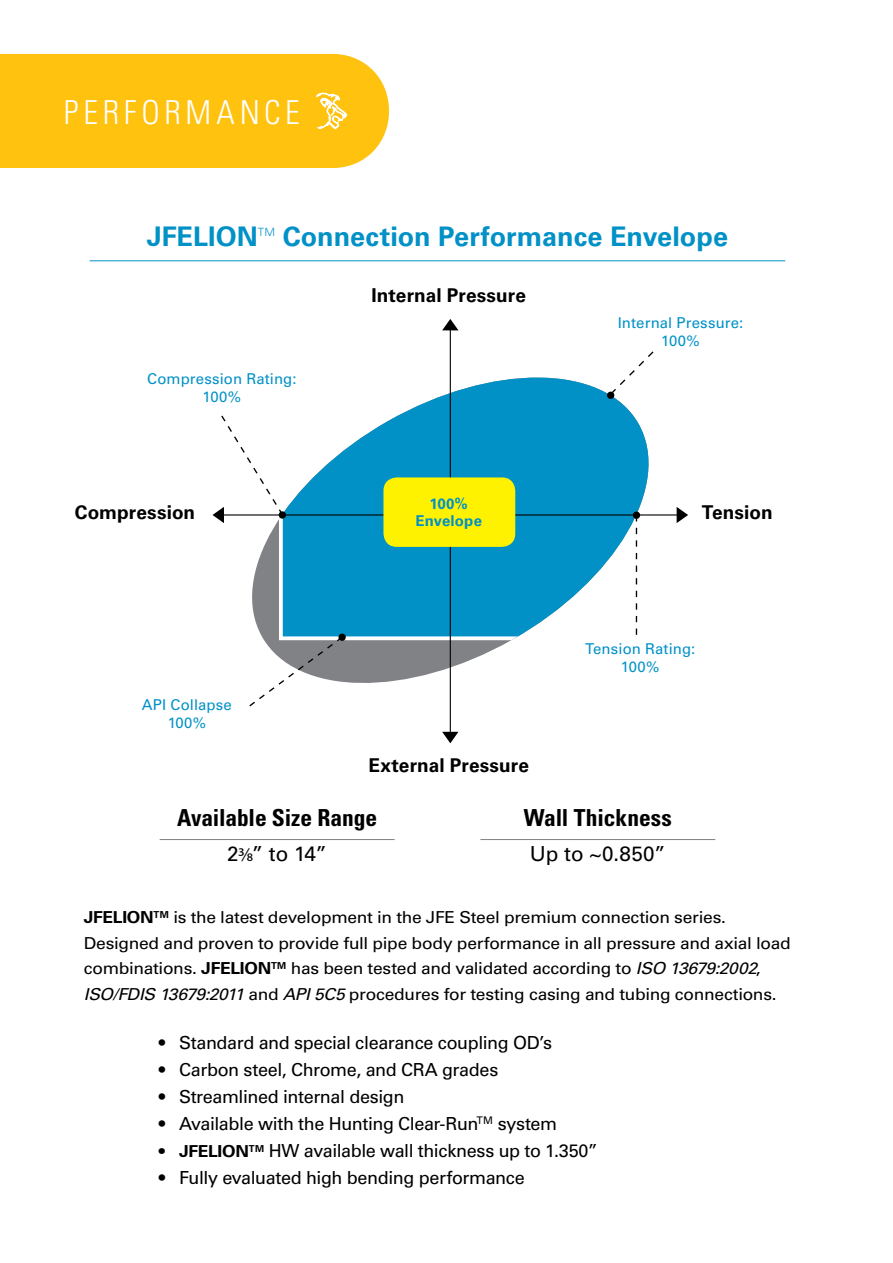
<style>
.page{position:relative;width:893px;height:1263px;background:#fff}
.page>*{position:absolute;margin:0;border:0;box-sizing:border-box;transform-origin:0 0}
.t1{font:300 condensed 33px "Univers LT Std";letter-spacing:.14em;color:#fff}
.t2{font:700 27px "Univers LT Std";color:#0191c7}
.t3{font:700 condensed 23.4px "Univers LT Std";letter-spacing:-.005em;color:#000}
.t4{font:20.7px "Univers LT Std";letter-spacing:-.005em;color:#000}
.t5{font:700 19.05px "Univers LT Std";letter-spacing:.005em;color:#000}
.t6{font:18px "Univers LT Std";letter-spacing:-.02em;color:#000}
.t7{font:16.5px/25.5px "Univers LT Std";letter-spacing:-.015em;color:#000;scale:1.05 1}
.t8{font:15px/17.7px "Univers LT Std";letter-spacing:.01em;color:#0191c7;text-align:center}
.t9{font:700 15px/17.7px "Univers LT Std";letter-spacing:.01em;color:#0191c7;text-align:center}
.t10{font:300 11.4px "Univers LT Std";color:#0191c7}
.s1{font-family:"Myriad Pro";font-size:19.35px}
.s2{font-weight:700}
.s3{font-style:italic}
.s4{font-weight:700;font-size:16.5px}
</style>
<div class="page">
<div style="left:0;top:54px;width:389px;height:114px;background:#ffc20e"></div>
<svg style="left:252px;top:362px;width:421px;height:336px"></svg>
<svg style="left:277px;top:378px;width:388px;height:264px"></svg>
<hr style="left:450px;top:328px;width:1px;height:405px;background:#000">
<svg style="left:442px;top:319px;width:16px;height:11px"></svg>
<svg style="left:442px;top:732px;width:16px;height:11px"></svg>
<hr style="left:221px;top:514px;width:459px;height:1px;background:#000">
<svg style="left:677px;top:507px;width:11px;height:16px"></svg>
<svg style="left:212px;top:414px;width:72px;height:109px"></svg>
<div style="left:279px;top:511px;width:7px;height:8px;background:#000;border-radius:50%"></div>
<svg style="left:607px;top:351px;width:48px;height:48px"></svg>
<svg style="left:636px;top:519px;width:1px;height:116px"></svg>
<div style="left:633px;top:511px;width:7px;height:8px;background:#000;border-radius:50%"></div>
<svg style="left:249px;top:633px;width:97px;height:74px"></svg>
<hr style="left:90px;top:260px;width:695px;height:1px;background:#0191c7">
<hr style="left:160px;top:839px;width:235px;height:1px;background:#808285">
<hr style="left:480px;top:839px;width:235px;height:1px;background:#808285">
<div style="left:383px;top:477px;width:132px;height:70px;background:#fff200;border-radius:13px"></div>
<h1 class="t1" style="left:64px;top:93px;width:238px">PERFORMANCE</h1>
<h2 class="t2" style="left:147px;top:221px;width:112px">JFELION</h2>
<p class="t10" style="left:258px;top:225px;width:19px">TM</p>
<h2 class="t2" style="left:283px;top:221px;width:447px">Connection Performance Envelope</h2>
<p class="t8" style="left:147px;top:370px;width:151px">Compression Rating:<br>100%</p>
<p class="t5" style="left:371px;top:284px;width:156px">Internal Pressure</p>
<p class="t8" style="left:618px;top:314px;width:127px">Internal Pressure:<br>100%</p>
<p class="t9" style="left:415px;top:495px;width:68px">100%<br>Envelope</p>
<p class="t5" style="left:75px;top:501px;width:122px">Compression</p>
<p class="t5" style="left:702px;top:501px;width:72px">Tension</p>
<p class="t8" style="left:142px;top:696px;width:92px">API Collapse<br>100%</p>
<p class="t5" style="left:368px;top:754px;width:162px">External Pressure</p>
<p class="t8" style="left:585px;top:640px;width:112px">Tension Rating:<br>100%</p>
<h3 class="t3" style="left:177px;top:804px;width:202px">Available Size Range</h3>
<p class="t4" style="left:227px;top:841px;width:101px">2<span class="s1">3/8</span>” to 14”</p>
<h3 class="t3" style="left:524px;top:804px;width:150px">Wall Thickness</h3>
<p class="t4" style="left:530px;top:841px;width:137px">Up to ~0.850”</p>
<p class="t7" style="left:84px;top:905px;width:675px"><span class="s2">JFELION</span><sup>TM</sup> is the latest development in the JFE Steel premium connection series.<br>Designed and proven to provide full pipe body performance in all pressure and axial load combinations. <span class="s2">JFELION</span><sup>TM</sup> has been tested and validated according to <span class="s3">ISO 13679:2002</span>, <span class="s3">ISO/FDIS 13679:2011</span> and <span class="s3">API 5C5</span> procedures for testing casing and tubing connections.</p>
<p class="t6" style="left:159px;top:1032px;width:395px">• Standard and special clearance coupling OD’s</p>
<p class="t6" style="left:159px;top:1059px;width:341px">• Carbon steel, Chrome, and CRA grades</p>
<p class="t6" style="left:159px;top:1086px;width:247px">• Streamlined internal design</p>
<p class="t6" style="left:159px;top:1113px;width:400px">• Available with the Hunting Clear-Run<sup>TM</sup> system</p>
<p class="t6" style="left:159px;top:1140px;width:441px"><span class="s4">• JFELION</span><sup>TM</sup> HW available wall thickness up to 1.350”</p>
<p class="t6" style="left:159px;top:1167px;width:367px">• Fully evaluated high bending performance</p>
</div>
